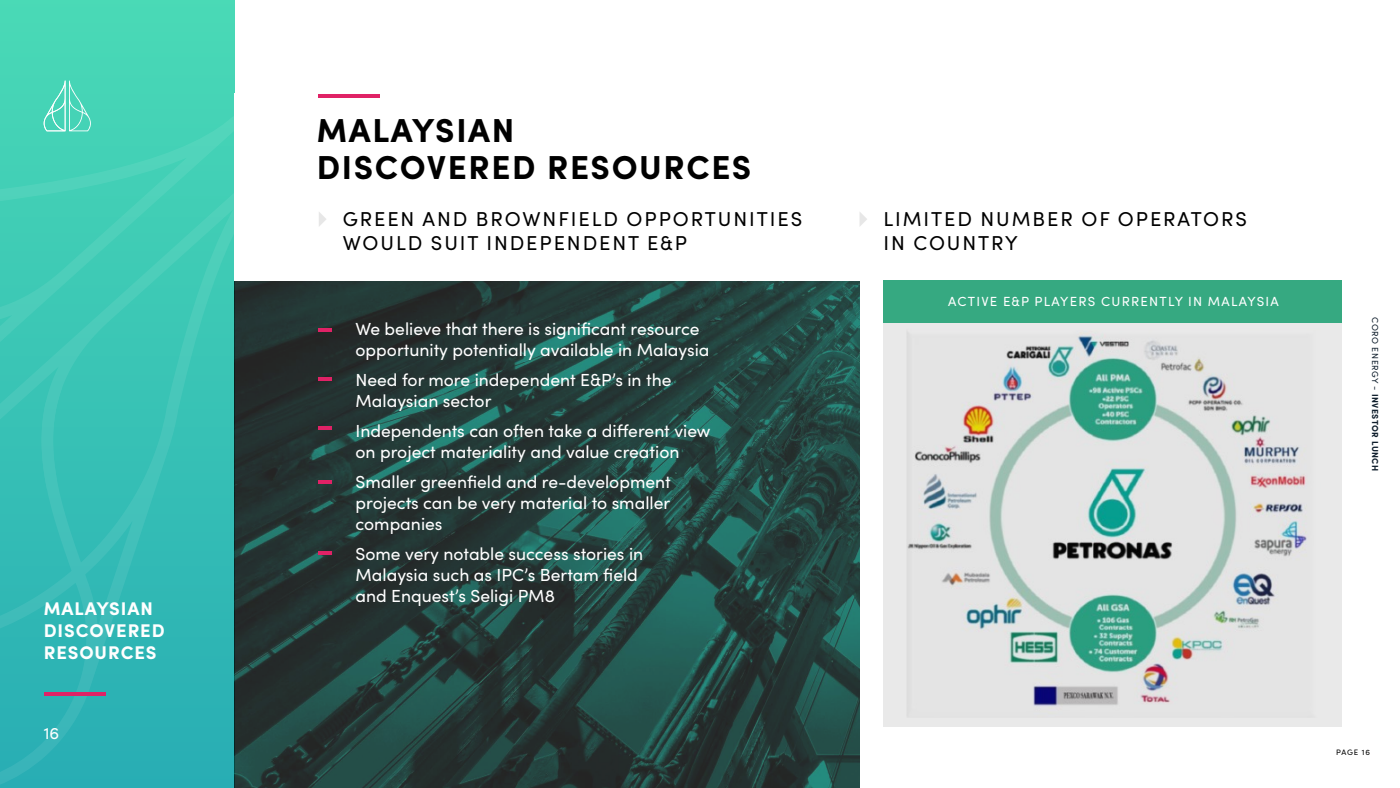
<style>
.page{position:relative;width:1400px;height:788px;background:#fff}
.page>*{position:absolute;margin:0;border:0;box-sizing:border-box;transform-origin:0 0}
.t1{font:700 33.25px/36.8px "Sofia Pro";letter-spacing:.05em;color:#000}
.t2{font:20.12px/23.6px "Sofia Pro";letter-spacing:.095em;color:#000}
.t3{font:700 18.38px/22.1px "Sofia Pro";letter-spacing:.05em;color:#fff}
.t4{font:17.5px/21px "Sofia Pro";color:#fff}
.t5{font:16.62px "Sofia Pro";color:#fff}
.t6{font:13.21px "Sofia Pro";letter-spacing:.095em;color:#fff}
.t7{font:700 8.75px "Sofia Pro";letter-spacing:.05em;color:#0f1e2c}
.t8{font:7.88px "Sofia Pro";letter-spacing:.095em;color:#000}
.s1{font-weight:400}
</style>
<div class="page">
<div style="left:0;top:0;width:234px;height:788px;background:#46d4b6"></div>
<svg style="left:43px;top:117px;width:191px;height:29px"></svg>
<svg style="left:0;top:233px;width:235px;height:555px"></svg>
<svg style="left:0;top:388px;width:105px;height:150px"></svg>
<hr style="left:44px;top:692px;width:62px;height:3px;background:#e02266">
<svg style="left:44px;top:80px;width:47px;height:51px"></svg>
<img style="left:235px;top:281px;width:625px;height:507px">
<hr style="left:318px;top:95px;width:62px;height:3px;background:#e02266">
<hr style="left:318px;top:328px;width:14px;height:3px;background:#e02266">
<hr style="left:318px;top:377px;width:14px;height:3px;background:#e02266">
<hr style="left:318px;top:426px;width:14px;height:3px;background:#e02266">
<hr style="left:318px;top:480px;width:14px;height:3px;background:#e02266">
<hr style="left:318px;top:551px;width:14px;height:3px;background:#e02266">
<div style="left:883px;top:301px;width:459px;height:425px;background:#e9e9e9"></div>
<img style="left:907px;top:332px;width:400px;height:384px">
<svg style="left:319px;top:212px;width:7px;height:14px"></svg>
<svg style="left:860px;top:212px;width:7px;height:14px"></svg>
<div style="left:883px;top:280px;width:459px;height:43px;background:#36a981"></div>
<p class="t3" style="left:44px;top:596px;width:123px">MALAYSIAN<br>DISCOVERED<br>RESOURCES</p>
<p class="t5" style="left:44px;top:721px;width:17px">16</p>
<h1 class="t1" style="left:317px;top:110px;width:436px">MALAYSIAN<br>DISCOVERED RESOURCES</h1>
<p class="t2" style="left:343px;top:206px;width:461px">GREEN AND BROWNFIELD OPPORTUNITIES<br>WOULD SUIT INDEPENDENT E&amp;P</p>
<p class="t2" style="left:883px;top:206px;width:365px">LIMITED NUMBER OF OPERATORS<br>IN COUNTRY</p>
<p class="t4" style="left:356px;top:318px;width:356px">We believe that there is significant resource opportunity potentially available in Malaysia</p>
<p class="t4" style="left:356px;top:368px;width:318px">Need for more independent E&amp;P’s in the<br>Malaysian sector</p>
<p class="t4" style="left:356px;top:419px;width:357px">Independents can often take a different view on project materiality and value creation</p>
<p class="t4" style="left:356px;top:470px;width:317px;text-align:justify">Smaller greenfield and re-development projects can be very material to smaller companies</p>
<p class="t4" style="left:356px;top:542px;width:289px">Some very notable success stories in<br>Malaysia such as IPC’s Bertam field and Enquest’s Seligi PM8</p>
<p class="t6" style="left:948px;top:291px;width:332px">ACTIVE E&amp;P PLAYERS CURRENTLY IN MALAYSIA</p>
<p class="t7" style="left:1382px;top:317px;width:156px;rotate:90deg"><span class="s1">CORO ENERGY -</span> INVESTOR LUNCH</p>
<p class="t8" style="left:1336px;top:747px;width:35px">PAGE 16</p>
</div>
